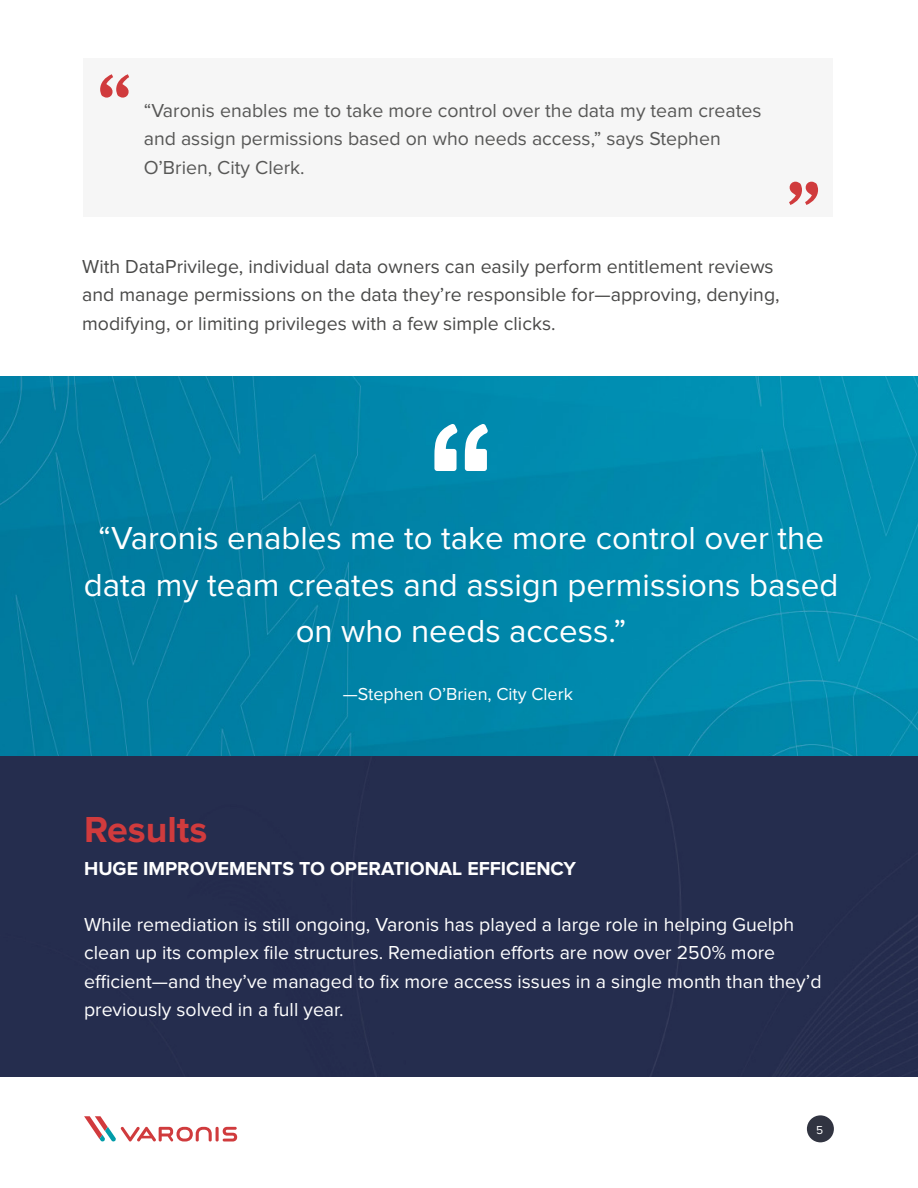
<style>
.page{position:relative;width:918px;height:1188px;background:#fff}
.page>*{position:absolute;margin:0;border:0;box-sizing:border-box;transform-origin:0 0}
.t1{font:700 75px "Source Serif Pro";color:#d03b3d}
.t2{font:700 37.5px "Proxima Nova";color:#d03b3d}
.t3{font:33px/46.5px "Proxima Nova";color:#fff;text-align:center}
.t4{font:19.5px/28.5px "Proxima Nova";color:#fff}
.t5{font:19.5px/28.5px "Proxima Nova";color:#494948}
.t6{font:19.5px/28.5px "Proxima Nova";color:#575756}
.t7{font:700 19.5px "Proxima Nova";color:#fff}
.t8{font:18px "Proxima Nova";color:#fff}
.t9{font:12px "Proxima Nova";color:#fff}
</style>
<div class="page">
<hr style="left:216px;top:1127px;width:3px;height:15px;background:#d03b3d;border-radius:2px">
<svg style="left:223px;top:1127px;width:14px;height:14px"></svg>
<svg style="left:84px;top:1116px;width:128px;height:26px"></svg>
<div style="left:807px;top:1115px;width:27px;height:27px;background:#313441;border-radius:50%"></div>
<img style="left:0;top:376px;width:918px;height:701px">
<svg style="left:434px;top:424px;width:24px;height:47px"></svg>
<svg style="left:465px;top:424px;width:23px;height:47px"></svg>
<div style="left:83px;top:59px;width:750px;height:158px;background:#f6f6f6"></div>
<h1 class="t1" style="left:98px;top:53px;width:34px">“</h1>
<p class="t6" style="left:144px;top:96px;width:619px">“Varonis enables me to take more control over the data my team creates and assign permissions based on who needs access,” says Stephen<br>O’Brien, City Clerk.</p>
<h1 class="t1" style="left:788px;top:160px;width:34px">”</h1>
<p class="t5" style="left:82px;top:252px;width:699px">With DataPrivilege, individual data owners can easily perform entitlement reviews and manage permissions on the data they’re responsible for—approving, denying, modifying, or limiting privileges with a few simple clicks.</p>
<h3 class="t3" style="left:84px;top:515px;width:756px">“Varonis enables me to take more control over the data my team creates and assign permissions based on who needs access.”</h3>
<p class="t8" style="left:343px;top:683px;width:231px">—Stephen O’Brien, City Clerk</p>
<h2 class="t2" style="left:84px;top:813px;width:125px">Results</h2>
<p class="t7" style="left:84px;top:860px;width:494px">HUGE IMPROVEMENTS TO OPERATIONAL EFFICIENCY</p>
<p class="t4" style="left:84px;top:910px;width:739px">While remediation is still ongoing, Varonis has played a large role in helping Guelph clean up its complex file structures. Remediation efforts are now over 250% more efficient—and they’ve managed to fix more access issues in a single month than they’d previously solved in a full year.</p>
<p class="t9" style="left:816px;top:1123px;width:9px">5</p>
</div>
